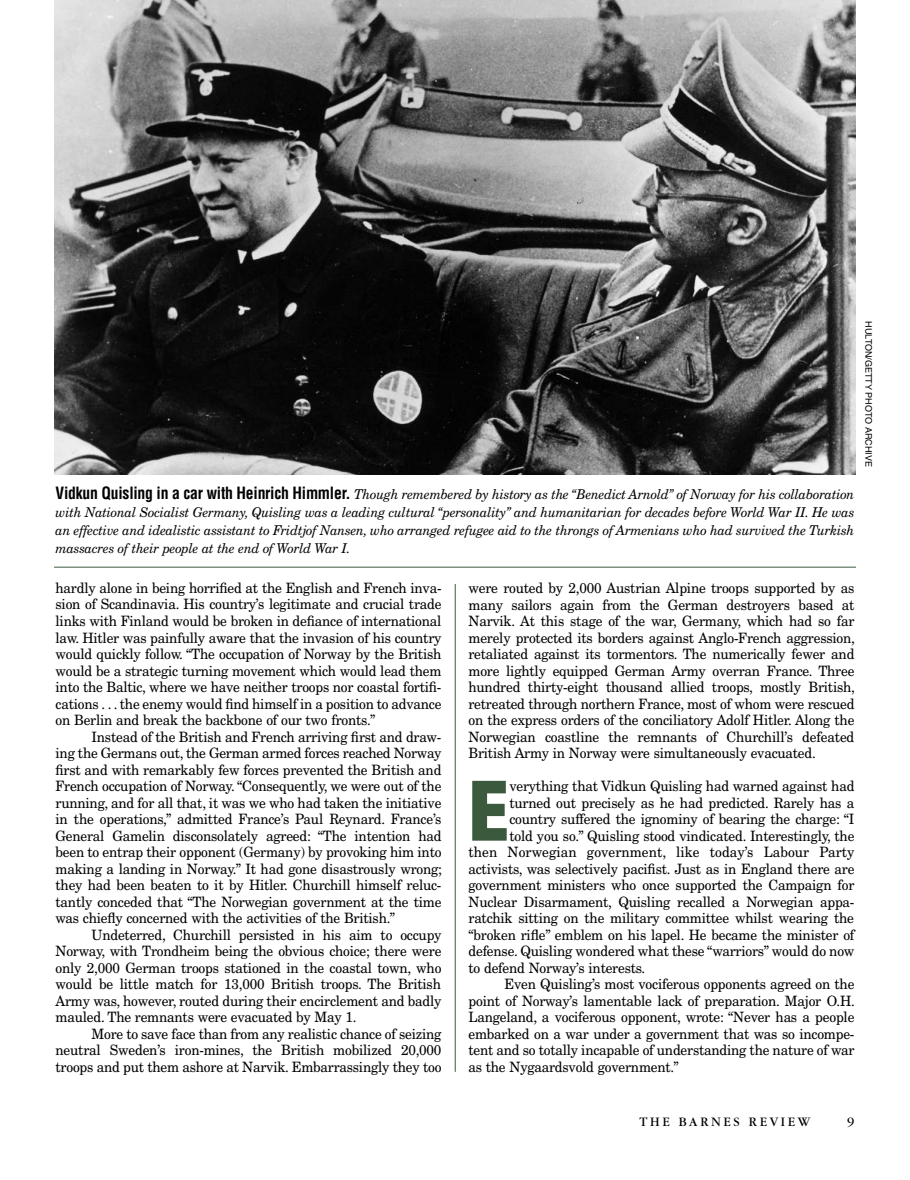
<style>
.page{position:relative;width:910px;height:1180px;background:#fff}
.page>*{position:absolute;margin:0;border:0;box-sizing:border-box;transform-origin:0 0}
.t1{font:89.55px "Sans Black Condensed DTC";color:#3b593c;scale:.95 1}
.t2{font:14.25px/16.5px "New Century Schlbk";letter-spacing:-.015em;color:#000;text-align:justify;scale:.95 1}
.t3{font:14.25px "New Century Schlbk";letter-spacing:.005em;color:#000;scale:.95 1}
.t4{font:italic 13.5px/18px "New Century Schlbk";letter-spacing:-.015em;color:#000;text-align:justify;scale:.95 1}
.t5{font:13.5px "Garamond";letter-spacing:.2em;color:#000}
.t6{font:9px "Helvetica";color:#000}
.s1{font-family:"Helvetica";font-weight:700;font-style:normal;font-stretch:condensed;font-size:16.5px}
</style>
<div class="page">
<img style="left:54px;top:0;width:801px;height:474px">
<hr style="left:454px;top:583px;width:1px;height:488px;background:#3b593c">
<hr style="left:54px;top:566px;width:801px;height:1px;background:#3b593c">
<p class="t4" style="left:56px;top:486px;width:842px"><span class="s1">Vidkun Quisling in a car with Heinrich Himmler.</span> Though remembered by history as the “Benedict Arnold” of Norway for his collaboration with National Socialist Germany, Quisling was a leading cultural “personality” and humanitarian for decades before World War II. He was an effective and idealistic assistant to Fridtjof Nansen, who arranged refugee aid to the throngs of Armenians who had survived the Turkish massacres of their people at the end of World War I.</p>
<p class="t6" style="left:873px;top:321px;width:147px;rotate:90deg">HULTON/GETTY PHOTO ARCHIVE</p>
<p class="t2" style="left:56px;top:579px;width:407px">hardly alone in being horrified at the English and French inva&shy;sion of Scandinavia. His country’s legitimate and crucial trade links with Finland would be broken in defiance of international law. Hitler was painfully aware that the invasion of his country would quickly follow. “The occupation of Norway by the British would be a strategic turning movement which would lead them into the Baltic, where we have neither troops nor coastal fortifi&shy;cations . . . the enemy would find himself in a position to advance on Berlin and break the backbone of our two fronts.”</p>
<p class="t2" style="left:56px;top:728px;width:408px;text-indent:36px">Instead of the British and French arriving first and draw&shy;ing the Germans out, the German armed forces reached Norway first and with remarkably few forces prevented the British and French occupation of Norway. “Consequently, we were out of the running, and for all that, it was we who had taken the initiative in the operations,” admitted France’s Paul Reynard. France’s General Gamelin disconsolately agreed: “The intention had been to entrap their opponent (Germany) by provoking him into making a landing in Norway.” It had gone disastrously wrong; they had been beaten to it by Hitler. Churchill himself reluc&shy;tantly conceded that “The Norwegian government at the time was chiefly concerned with the activities of the British.”</p>
<p class="t2" style="left:56px;top:926px;width:407px;text-indent:36px">Undeterred, Churchill persisted in his aim to occupy Norway, with Trondheim being the obvious choice; there were only 2,000 German troops stationed in the coastal town, who would be little match for 13,000 British troops. The British Army was, however, routed during their encirclement and badly mauled. The remnants were evacuated by May 1.</p>
<p class="t2" style="left:56px;top:1025px;width:407px;text-indent:36px">More to save face than from any realistic chance of seizing neutral Sweden’s iron-mines, the British mobilized 20,000 troops and put them ashore at Narvik. Embarrassingly they too</p>
<p class="t2" style="left:468px;top:579px;width:408px">were routed by 2,000 Austrian Alpine troops supported by as many sailors again from the German destroyers based at Narvik. At this stage of the war, Germany, which had so far merely protected its borders against Anglo-French aggression, retaliated against its tormentors. The numerically fewer and more lightly equipped German Army overran France. Three hundred thirty-eight thousand allied troops, mostly British, retreated through northern France, most of whom were rescued on the express orders of the conciliatory Adolf Hitler. Along the Norwegian coastline the remnants of Churchill’s defeated British Army in Norway were simultaneously evacuated.</p>
<h1 class="t1" style="left:468px;top:757px;width:43px">E</h1>
<p class="t2" style="left:509px;top:777px;width:364px">verything that Vidkun Quisling had warned against had</p>
<p class="t2" style="left:509px;top:794px;width:364px">turned out precisely as he had predicted. Rarely has a</p>
<p class="t2" style="left:509px;top:810px;width:364px">country suffered the ignominy of bearing the charge: “I</p>
<p class="t2" style="left:509px;top:827px;width:364px">told you so.” Quisling stood vindicated. Interestingly, the</p>
<p class="t3" style="left:468px;top:843px;width:407px">then Norwegian government, like today’s Labour Party</p>
<p class="t2" style="left:468px;top:860px;width:407px">activists, was selectively pacifist. Just as in England there are</p>
<p class="t2" style="left:468px;top:876px;width:407px">government ministers who once supported the Campaign for</p>
<p class="t2" style="left:468px;top:893px;width:407px">Nuclear Disarmament, Quisling recalled a Norwegian appa-</p>
<p class="t2" style="left:468px;top:909px;width:407px">ratchik sitting on the military committee whilst wearing the</p>
<p class="t2" style="left:468px;top:926px;width:407px">“broken rifle” emblem on his lapel. He became the minister of</p>
<p class="t2" style="left:468px;top:942px;width:407px">defense. Quisling wondered what these “warriors” would do now</p>
<p class="t2" style="left:468px;top:959px;width:187px">to defend Norway’s interests.</p>
<p class="t2" style="left:504px;top:975px;width:369px">Even Quisling’s most vociferous opponents agreed on the</p>
<p class="t2" style="left:468px;top:992px;width:408px">point of Norway’s lamentable lack of preparation. Major O.H.</p>
<p class="t2" style="left:468px;top:1008px;width:407px">Langeland, a vociferous opponent, wrote: “Never has a people</p>
<p class="t2" style="left:468px;top:1025px;width:407px">embarked on a war under a government that was so incompe-</p>
<p class="t2" style="left:468px;top:1041px;width:407px">tent and so totally incapable of understanding the nature of war</p>
<p class="t2" style="left:468px;top:1058px;width:223px">as the Nygaardsvold government.”</p>
<p class="t5" style="left:639px;top:1116px;width:172px">THE BARNES REVIEW</p>
<p class="t5" style="left:846px;top:1116px;width:9px">9</p>
</div>
